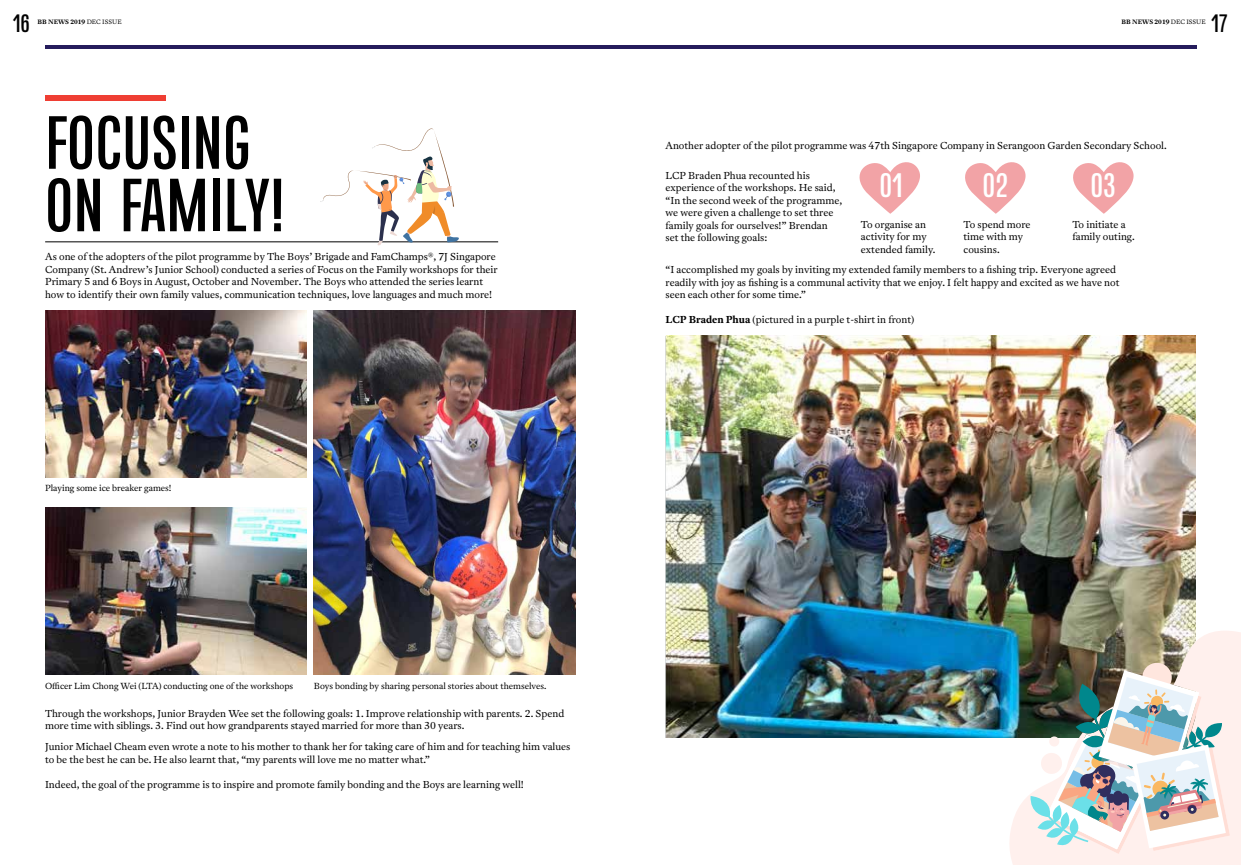
<style>
.page{position:relative;width:1241px;height:865px;background:#fff}
.page>*{position:absolute;margin:0;border:0;box-sizing:border-box;transform-origin:0 0}
.t1{font:700 75px/62.5px "Naratif Condensed";color:#000}
.t2{font:700 33.75px "Naratif Condensed";color:#fff}
.t3{font:700 25px "Naratif Condensed";color:#000}
.t4{font:300 10px/12.5px "Antwerp";color:#000}
.t5{font:300 8.75px "Antwerp";color:#000}
.t6{font:700 6.25px "Antwerp";color:#000}
.s1{font-weight:300}
.s2{font-weight:700}
</style>
<div class="page">
<hr style="left:45px;top:45px;width:1151px;height:3px;background:#251c5c">
<div style="left:45px;top:95px;width:120px;height:6px;background:#ef3e33"></div>
<hr style="left:45px;top:241px;width:453px;height:1px;background:#000">
<img style="left:45px;top:311px;width:262px;height:167px">
<img style="left:314px;top:311px;width:261px;height:363px">
<img style="left:665px;top:336px;width:530px;height:401px">
<img style="left:45px;top:508px;width:261px;height:166px">
<svg style="left:320px;top:128px;width:139px;height:117px"></svg>
<img style="left:1003px;top:630px;width:237px;height:235px">
<svg style="left:1142px;top:662px;width:29px;height:30px"></svg>
<img style="left:1029px;top:670px;width:200px;height:183px">
<svg style="left:859px;top:162px;width:60px;height:52px"></svg>
<svg style="left:965px;top:162px;width:60px;height:52px"></svg>
<svg style="left:1073px;top:162px;width:60px;height:52px"></svg>
<h3 class="t3" style="left:13px;top:9px;width:19px">16</h3>
<h3 class="t3" style="left:1210px;top:9px;width:18px">17</h3>
<p class="t6" style="left:38px;top:18px;width:86px">BB NEWS 2019 <span class="s1">DEC ISSUE</span></p>
<p class="t6" style="left:1121px;top:18px;width:86px">BB NEWS 2019 <span class="s1">DEC ISSUE</span></p>
<h1 class="t1" style="left:45px;top:111px;width:241px">FOCUSING<br>ON FAMILY!</h1>
<p class="t4" style="left:45px;top:250px;width:454px">As one of the adopters of the pilot programme by The Boys’ Brigade and FamChamps<sup>®</sup>, 7J Singapore Company (St. Andrew’s Junior School) conducted a series of Focus on the Family workshops for their Primary 5 and 6 Boys in August, October and November. The Boys who attended the series learnt how to identify their own family values, communication techniques, love languages and much more!</p>
<p class="t5" style="left:45px;top:482px;width:128px">Playing some ice breaker games!</p>
<p class="t5" style="left:45px;top:680px;width:250px">Officer Lim Chong Wei (LTA) conducting one of the workshops</p>
<p class="t5" style="left:314px;top:680px;width:234px">Boys bonding by sharing personal stories about themselves.</p>
<p class="t4" style="left:45px;top:706px;width:520px">Through the workshops, Junior Brayden Wee set the following goals: 1. Improve relationship with parents. 2. Spend more time with siblings. 3. Find out how grandparents stayed married for more than 30 years.</p>
<p class="t4" style="left:45px;top:740px;width:527px">Junior Michael Cheam even wrote a note to his mother to thank her for taking care of him and for teaching him values to be the best he can be. He also learnt that, “my parents will love me no matter what.”</p>
<p class="t4" style="left:45px;top:778px;width:480px">Indeed, the goal of the programme is to inspire and promote family bonding and the Boys are learning well!</p>
<p class="t4" style="left:665px;top:140px;width:502px">Another adopter of the pilot programme was 47th Singapore Company in Serangoon Garden Secondary School.</p>
<p class="t4" style="left:665px;top:169px;width:178px">LCP Braden Phua recounted his experience of the workshops. He said, “In the second week of the programme, we were given a challenge to set three family goals for ourselves!” Brendan set the following goals:</p>
<h2 class="t2" style="left:879px;top:166px;width:25px">01</h2>
<h2 class="t2" style="left:982px;top:166px;width:27px">02</h2>
<h2 class="t2" style="left:1090px;top:166px;width:27px">03</h2>
<p class="t4" style="left:860px;top:218px;width:76px">To organise an activity for my extended family.</p>
<p class="t4" style="left:963px;top:218px;width:68px">To spend more time with my cousins.</p>
<p class="t4" style="left:1072px;top:218px;width:64px">To initiate a family outing.</p>
<p class="t4" style="left:665px;top:263px;width:455px">“I accomplished my goals by inviting my extended family members to a fishing trip. Everyone agreed readily with joy as fishing is a communal activity that we enjoy. I felt happy and excited as we have not seen each other for some time.”</p>
<p class="t4" style="left:665px;top:313px;width:250px"><span class="s2">LCP Braden Phua</span> (pictured in a purple t-shirt in front)</p>
</div>
